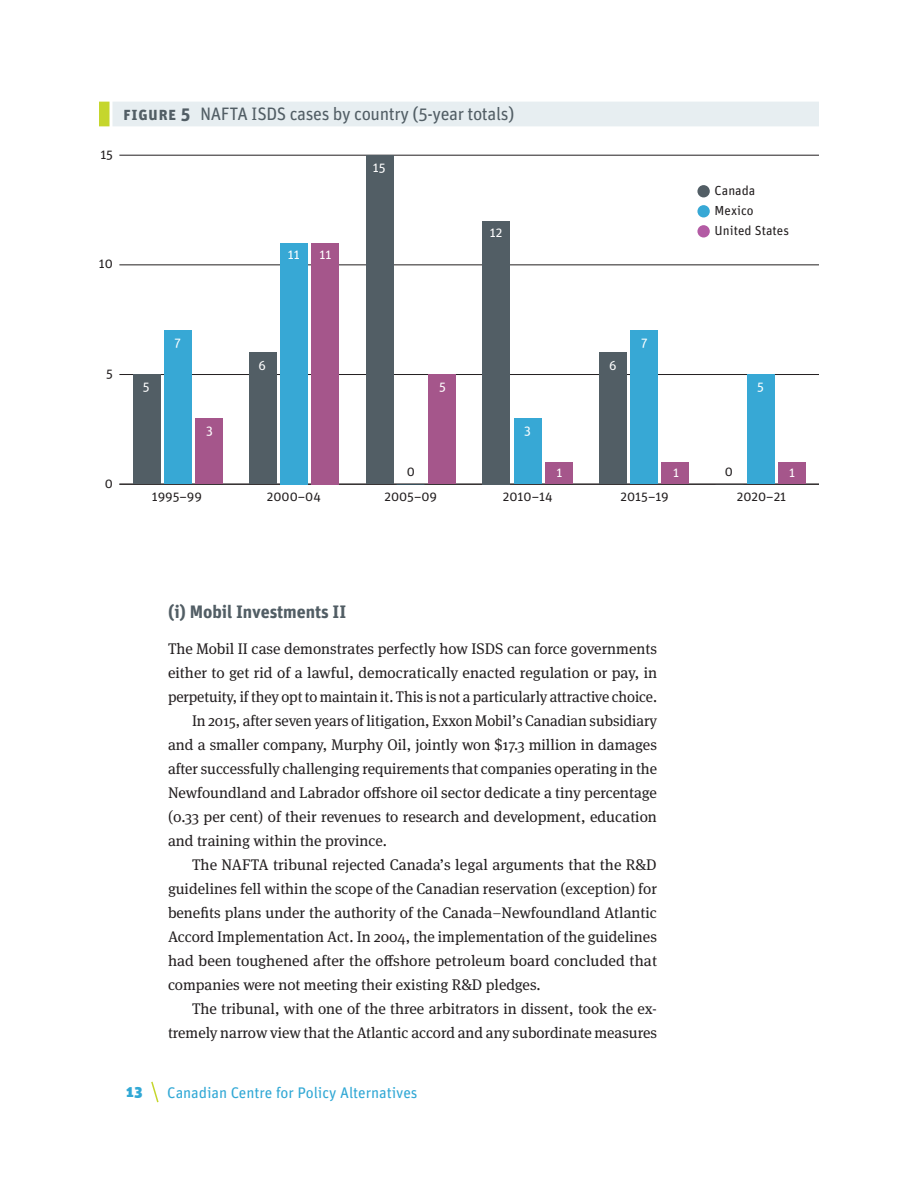
<style>
.page{position:relative;width:918px;height:1188px;background:#fff}
.page>*{position:absolute;margin:0;border:0;box-sizing:border-box;transform-origin:0 0}
.t1{font:18px "Unit OT";letter-spacing:-.02em;color:#525e65}
.t2{font:700 18px "Unit OT";letter-spacing:-.005em;color:#525e65}
.t3{font:15.3px "Meta Serif OT";color:#231f20}
.t4{font:15.3px "Unit OT";letter-spacing:-.005em;color:#31a8d5}
.t5{font:900 15.3px "Unit";color:#31a8d5}
.t6{font:13.05px/20.1px "Unit OT";color:#231f20}
.t7{font:13.05px "Unit OT";color:#fff}
.s1{font-weight:700}
</style>
<div class="page">
<svg style="left:151px;top:1081px;width:8px;height:22px"></svg>
<div style="left:112px;top:102px;width:707px;height:24px;background:#e7eef1"></div>
<div style="left:99px;top:102px;width:11px;height:24px;background:#c5d62d"></div>
<hr style="left:119px;top:484px;width:700px;height:1px;background:#231f20">
<hr style="left:119px;top:374px;width:700px;height:1px;background:#231f20">
<hr style="left:119px;top:265px;width:700px;height:1px;background:#231f20">
<hr style="left:119px;top:155px;width:700px;height:1px;background:#231f20">
<div style="left:195px;top:418px;width:28px;height:66px;background:#a5568b"></div>
<div style="left:311px;top:243px;width:28px;height:241px;background:#a5568b"></div>
<div style="left:428px;top:375px;width:28px;height:109px;background:#a5568b"></div>
<div style="left:545px;top:462px;width:28px;height:22px;background:#a5568b"></div>
<div style="left:661px;top:462px;width:28px;height:22px;background:#a5568b"></div>
<div style="left:778px;top:462px;width:28px;height:22px;background:#a5568b"></div>
<div style="left:164px;top:331px;width:28px;height:153px;background:#37a8d5"></div>
<div style="left:280px;top:243px;width:28px;height:241px;background:#37a8d5"></div>
<div style="left:514px;top:418px;width:27px;height:66px;background:#37a8d5"></div>
<div style="left:630px;top:331px;width:28px;height:153px;background:#37a8d5"></div>
<div style="left:747px;top:375px;width:28px;height:109px;background:#37a8d5"></div>
<div style="left:133px;top:375px;width:28px;height:109px;background:#525e65"></div>
<div style="left:249px;top:353px;width:28px;height:131px;background:#525e65"></div>
<div style="left:366px;top:155px;width:28px;height:329px;background:#525e65"></div>
<div style="left:482px;top:221px;width:28px;height:263px;background:#525e65"></div>
<div style="left:599px;top:353px;width:28px;height:131px;background:#525e65"></div>
<div style="left:697px;top:185px;width:13px;height:12px;background:#525e65;border-radius:50%"></div>
<div style="left:697px;top:205px;width:13px;height:12px;background:#37a8d5;border-radius:50%"></div>
<div style="left:697px;top:225px;width:13px;height:13px;background:#b35ba4;border-radius:50%"></div>
<p class="t6" style="left:100px;top:144px;width:14px">15</p>
<p class="t1" style="left:123px;top:103px;width:393px"><span class="s1">Figure 5</span> NAFTA ISDS cases by country (5-year totals)</p>
<p class="t7" style="left:373px;top:159px;width:14px">15</p>
<p class="t6" style="left:99px;top:254px;width:16px">10</p>
<p class="t7" style="left:288px;top:247px;width:13px">11</p>
<p class="t7" style="left:320px;top:247px;width:13px">11</p>
<p class="t7" style="left:490px;top:225px;width:14px">12</p>
<p class="t6" style="left:715px;top:181px;width:76px">Canada<br>Mexico<br>United States</p>
<p class="t6" style="left:106px;top:364px;width:8px">5</p>
<p class="t6" style="left:105px;top:474px;width:10px">0</p>
<p class="t7" style="left:143px;top:378px;width:8px">5</p>
<p class="t7" style="left:175px;top:335px;width:8px">7</p>
<p class="t7" style="left:206px;top:423px;width:8px">3</p>
<p class="t7" style="left:258px;top:357px;width:9px">6</p>
<p class="t7" style="left:439px;top:378px;width:8px">5</p>
<p class="t6" style="left:407px;top:461px;width:10px">0</p>
<p class="t7" style="left:524px;top:423px;width:8px">3</p>
<p class="t7" style="left:556px;top:465px;width:7px">1</p>
<p class="t7" style="left:609px;top:357px;width:9px">6</p>
<p class="t7" style="left:641px;top:335px;width:8px">7</p>
<p class="t7" style="left:757px;top:379px;width:8px">5</p>
<p class="t7" style="left:673px;top:465px;width:7px">1</p>
<p class="t6" style="left:725px;top:461px;width:10px">0</p>
<p class="t7" style="left:789px;top:465px;width:7px">1</p>
<p class="t6" style="left:152px;top:487px;width:51px">1995–99</p>
<p class="t6" style="left:267px;top:487px;width:55px">2000–04</p>
<p class="t6" style="left:384px;top:487px;width:54px">2005–09</p>
<p class="t6" style="left:503px;top:487px;width:51px">2010–14</p>
<p class="t6" style="left:621px;top:487px;width:50px">2015–19</p>
<p class="t6" style="left:737px;top:487px;width:51px">2020–21</p>
<p class="t2" style="left:168px;top:601px;width:180px">(i) Mobil Investments II</p>
<p class="t3" style="left:168px;top:640px;width:491px">The Mobil II case demonstrates perfectly how ISDS can force governments</p>
<p class="t3" style="left:168px;top:664px;width:491px">either to get rid of a lawful, democratically enacted regulation or pay, in</p>
<p class="t3" style="left:168px;top:688px;width:491px">perpetuity, if they opt to maintain it. This is not a particularly attractive choice.</p>
<p class="t3" style="left:192px;top:712px;width:467px">In 2015, after seven years of litigation, Exxon Mobil’s Canadian subsidiary</p>
<p class="t3" style="left:168px;top:736px;width:491px">and a smaller company, Murphy Oil, jointly won $17.3 million in damages</p>
<p class="t3" style="left:168px;top:760px;width:491px">after successfully challenging requirements that companies operating in the</p>
<p class="t3" style="left:168px;top:784px;width:491px">Newfoundland and Labrador offshore oil sector dedicate a tiny percentage</p>
<p class="t3" style="left:168px;top:808px;width:490px">(0.33 per cent) of their revenues to research and development, education</p>
<p class="t3" style="left:168px;top:832px;width:221px">and training within the province.</p>
<p class="t3" style="left:192px;top:856px;width:466px">The NAFTA tribunal rejected Canada’s legal arguments that the R&amp;D</p>
<p class="t3" style="left:168px;top:880px;width:490px">guidelines fell within the scope of the Canadian reservation (exception) for</p>
<p class="t3" style="left:168px;top:904px;width:490px">benefits plans under the authority of the Canada–Newfoundland Atlantic</p>
<p class="t3" style="left:168px;top:928px;width:491px">Accord Implementation Act. In 2004, the implementation of the guidelines</p>
<p class="t3" style="left:168px;top:952px;width:491px">had been toughened after the offshore petroleum board concluded that</p>
<p class="t3" style="left:168px;top:976px;width:374px">companies were not meeting their existing R&amp;D pledges.</p>
<p class="t3" style="left:192px;top:1000px;width:467px">The tribunal, with one of the three arbitrators in dissent, took the ex-</p>
<p class="t3" style="left:168px;top:1024px;width:491px">tremely narrow view that the Atlantic accord and any subordinate measures</p>
<p class="t5" style="left:126px;top:1082px;width:18px">13</p>
<p class="t4" style="left:167px;top:1084px;width:252px">Canadian Centre for Policy Alternatives</p>
</div>
